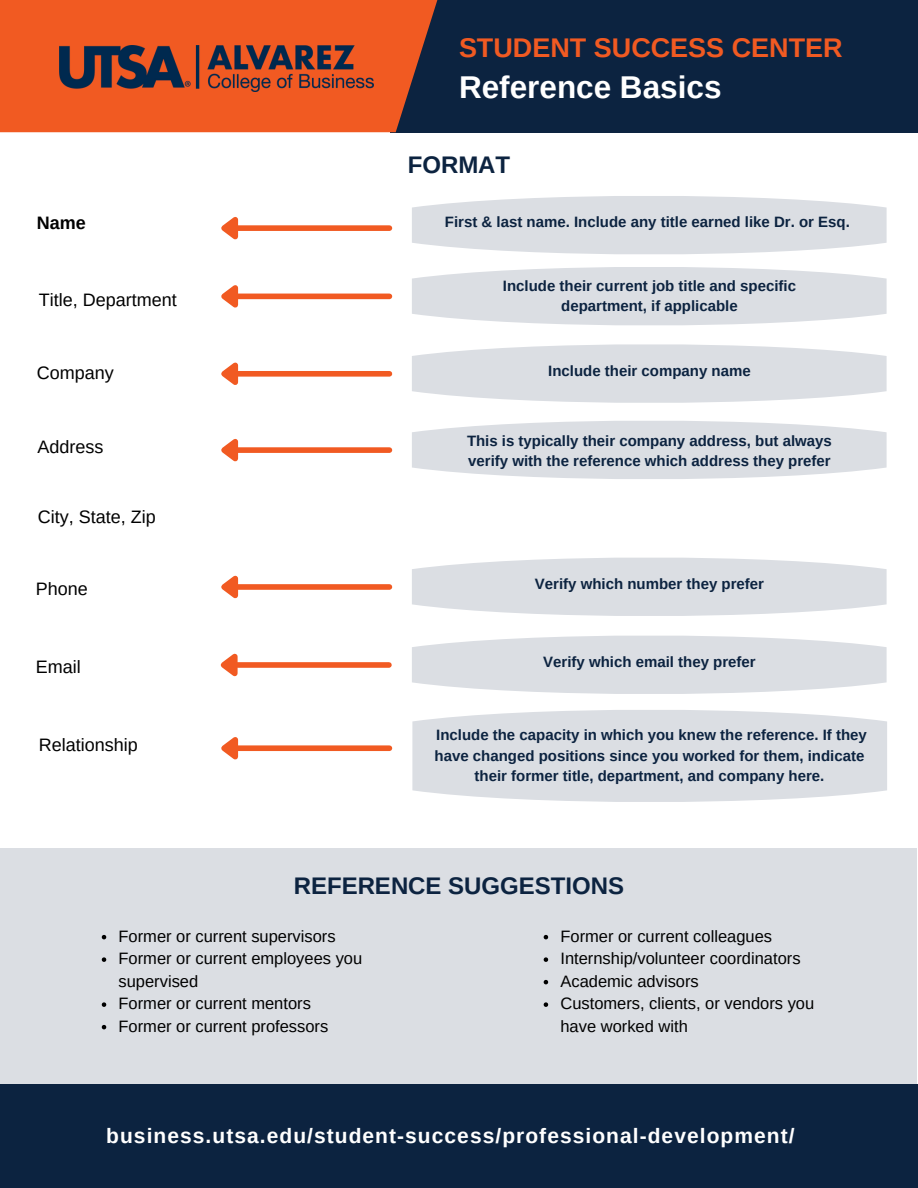
<style>
.page{position:relative;width:918px;height:1188px;background:#fff}
.page>*{position:absolute;margin:0;border:0;box-sizing:border-box;transform-origin:0 0}
.t1{font:700 31.5px "Arimo";color:#fff}
.t2{font:700 27px "Arimo";color:#f15a22}
.t3{font:700 24px "Arimo";color:#0c2340}
.t4{font:700 21px "Arimo";letter-spacing:.05em;color:#fff}
.t5{font:18px "Arimo";color:#000}
.t6{font:700 18px "Arimo";color:#000}
.t7{font:16.5px/22.5px "Arimo";color:#000}
.t8{font:700 15px/20.2px "Arimo";color:#0c2340;text-align:center}
.t9{font:700 12px "Arimo";letter-spacing:.05em;color:#fff}
</style>
<div class="page">
<div style="left:0;top:848px;width:917px;height:288px;background:#dbdee3"></div>
<svg style="left:102px;top:935px;width:4px;height:4px"></svg>
<svg style="left:102px;top:957px;width:4px;height:5px"></svg>
<svg style="left:102px;top:1002px;width:4px;height:5px"></svg>
<svg style="left:102px;top:1025px;width:4px;height:4px"></svg>
<svg style="left:544px;top:935px;width:4px;height:4px"></svg>
<svg style="left:544px;top:957px;width:4px;height:5px"></svg>
<svg style="left:544px;top:980px;width:4px;height:4px"></svg>
<svg style="left:544px;top:1002px;width:4px;height:5px"></svg>
<div style="left:238px;top:225px;width:151px;height:6px;background:#f15a22"></div>
<svg style="left:221px;top:217px;width:22px;height:23px"></svg>
<div style="left:238px;top:294px;width:151px;height:5px;background:#f15a22"></div>
<svg style="left:221px;top:285px;width:22px;height:23px"></svg>
<svg style="left:412px;top:196px;width:475px;height:130px"></svg>
<div style="left:238px;top:371px;width:151px;height:6px;background:#f15a22"></div>
<svg style="left:221px;top:362px;width:22px;height:23px"></svg>
<svg style="left:412px;top:344px;width:475px;height:59px;background:#dfe2e6"></svg>
<div style="left:238px;top:447px;width:151px;height:6px;background:#f15a22"></div>
<svg style="left:221px;top:438px;width:22px;height:24px"></svg>
<svg style="left:412px;top:421px;width:475px;height:58px;background:#dfe1e6"></svg>
<div style="left:238px;top:584px;width:151px;height:6px;background:#f15a22"></div>
<svg style="left:221px;top:575px;width:22px;height:24px"></svg>
<svg style="left:412px;top:557px;width:475px;height:59px;background:#dfe2e6"></svg>
<div style="left:238px;top:662px;width:151px;height:6px;background:#f15a22"></div>
<svg style="left:220px;top:653px;width:23px;height:24px"></svg>
<svg style="left:412px;top:635px;width:475px;height:59px;background:#dfe2e6"></svg>
<div style="left:238px;top:745px;width:151px;height:6px;background:#f15a22"></div>
<svg style="left:221px;top:737px;width:22px;height:23px"></svg>
<svg style="left:412px;top:710px;width:475px;height:92px;background:#dde0e5"></svg>
<div style="left:0;top:1085px;width:918px;height:103px;background:#0c2340"></div>
<div style="left:390px;top:0;width:528px;height:133px;background:#0c2340"></div>
<div style="left:0;top:0;width:438px;height:132px;background:#f15a22"></div>
<img style="left:60px;top:46px;width:314px;height:46px">
<p class="t2" style="left:459px;top:32px;width:385px">STUDENT SUCCESS CENTER</p>
<p class="t1" style="left:459px;top:70px;width:264px">Reference Basics</p>
<p class="t3" style="left:408px;top:152px;width:104px">FORMAT</p>
<p class="t6" style="left:37px;top:213px;width:51px">Name</p>
<p class="t8" style="left:445px;top:212px;width:406px">First &amp; last name. Include any title earned like Dr. or Esq.</p>
<p class="t5" style="left:39px;top:290px;width:139px">Title, Department</p>
<p class="t8" style="left:503px;top:275px;width:295px">Include their current job title and specific department, if applicable</p>
<p class="t5" style="left:37px;top:363px;width:79px">Company</p>
<p class="t8" style="left:548px;top:361px;width:204px">Include their company name</p>
<p class="t5" style="left:37px;top:437px;width:68px">Address</p>
<p class="t8" style="left:467px;top:430px;width:366px;text-align:left">This is typically their company address, but always verify with the reference which address they prefer</p>
<p class="t5" style="left:38px;top:507px;width:119px">City, State, Zip</p>
<p class="t5" style="left:36px;top:579px;width:54px">Phone</p>
<p class="t8" style="left:535px;top:574px;width:231px">Verify which number they prefer</p>
<p class="t5" style="left:36px;top:657px;width:46px">Email</p>
<p class="t8" style="left:543px;top:652px;width:214px">Verify which email they prefer</p>
<p class="t5" style="left:39px;top:735px;width:101px">Relationship</p>
<p class="t8" style="left:435px;top:725px;width:434px">Include the capacity in which you knew the reference. If they have changed positions since you worked for them, indicate their former title, department, and company here.</p>
<p class="t3" style="left:294px;top:872px;width:332px">REFERENCE SUGGESTIONS</p>
<p class="t7" style="left:119px;top:925px;width:219px">Former or current supervisors</p>
<p class="t7" style="left:119px;top:947px;width:245px">Former or current employees you supervised</p>
<p class="t7" style="left:119px;top:992px;width:194px">Former or current mentors</p>
<p class="t7" style="left:119px;top:1015px;width:211px">Former or current professors</p>
<p class="t7" style="left:560px;top:925px;width:213px">Former or current colleagues</p>
<p class="t7" style="left:560px;top:947px;width:242px">Internship/volunteer coordinators</p>
<p class="t7" style="left:560px;top:970px;width:140px">Academic advisors</p>
<p class="t7" style="left:560px;top:992px;width:255px">Customers, clients, or vendors you have worked with</p>
<p class="t4" style="left:106px;top:1124px;width:690px">business.utsa.edu/student-success/professional-development/</p>
<p class="t9" style="left:466px;top:1128px;width:335px">One UTSA Circle, BB 2.01.08 • San Antonio, TX 78249</p>
</div>
